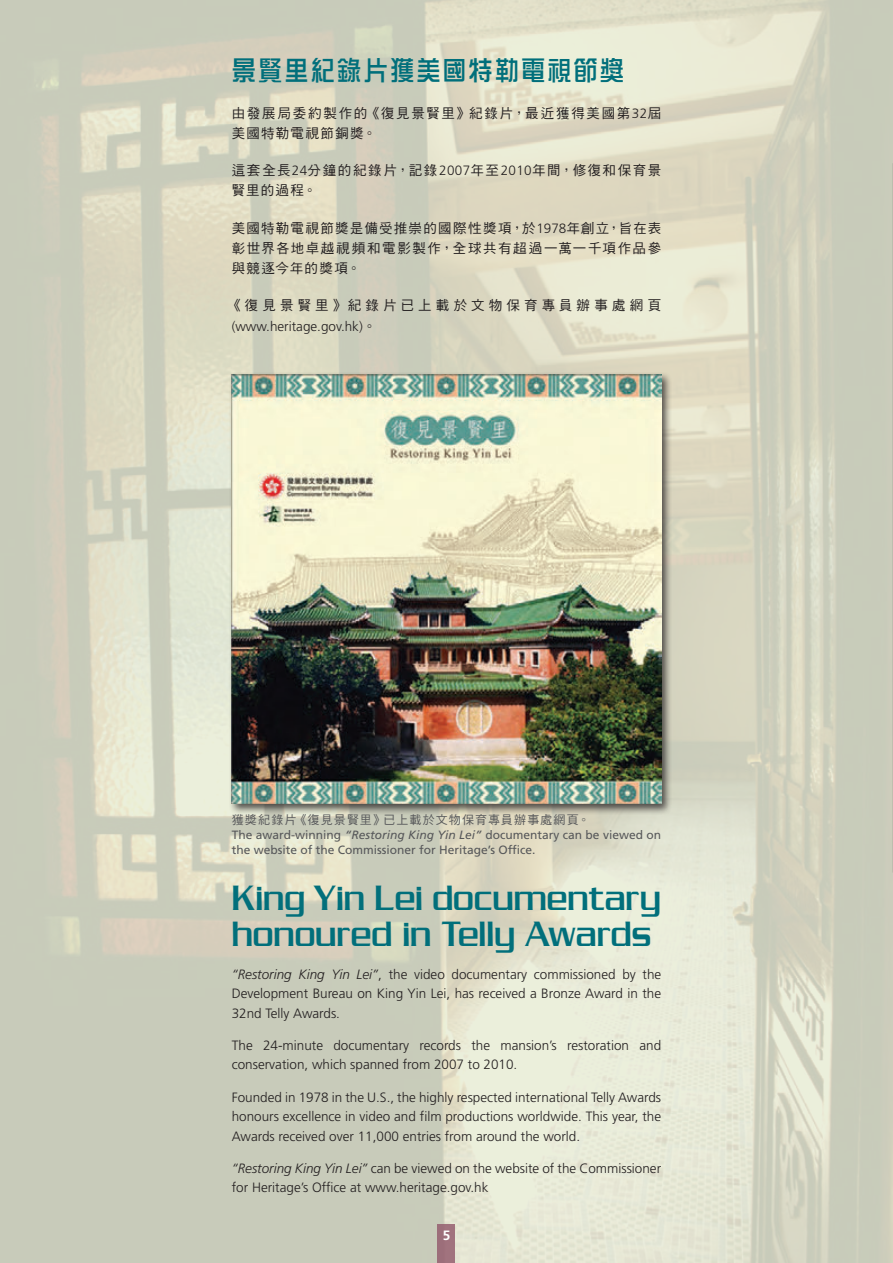
<style>
.page{position:relative;width:893px;height:1263px;background:#fff}
.page>*{position:absolute;margin:0;border:0;box-sizing:border-box;transform-origin:0 0}
.t1{font:39px/36px "Chaney Normal";letter-spacing:-.005em;color:#016f7b;scale:.9 1}
.body_text{font:27px "DF Zong Yi Std W5";letter-spacing:.085em;color:#016f7b;scale:.9 1}
.body_text-2{font:300 13.5px/19.5px "Frutiger";color:#231f20;text-align:justify}
.t2{font:13.5px/20.2px "DF Hei Std W5";letter-spacing:.12em;color:#231f20}
.t3{font:13.5px/20.2px "DF Hei Std W5";letter-spacing:.305em;color:#231f20}
.subhead{font:700 13.5px "Frutiger";color:#fff}
.body_text-3{font:12px/15px "Frutiger";color:#57585a}
.body_text-4{font:12px "DF Hei Std W5";letter-spacing:.095em;color:#57585a}
.s1{font-family:"Frutiger";font-weight:300}
.s2{font-style:italic}
</style>
<div class="page">
<img style="left:0;top:0;width:893px;height:1263px">
<svg style="left:892px;top:163px;width:1px;height:853px"></svg>
<div style="left:229px;top:371px;width:443px;height:444px;background:#231f20;opacity:.75"></div>
<img style="left:232px;top:374px;width:429px;height:430px">
<div style="left:438px;top:1225px;width:17px;height:38px;background:#a0727e"></div>
<p class="body_text" style="left:232px;top:56px;width:437px">景賢里紀錄片獲美國特勒電視節獎</p>
<p class="t2" style="left:232px;top:102px;width:431px">由發展局委約製作的《復見景賢里》紀錄片，最近獲得美國第<span class="s1">32</span>屆美國特勒電視節銅獎。</p>
<p class="t2" style="left:232px;top:160px;width:431px">這套全長<span class="s1">24</span>分鐘的紀錄片，記錄<span class="s1">2007</span>年至<span class="s1">2010</span>年間，修復和保育景賢里的過程。</p>
<p class="t2" style="left:232px;top:218px;width:431px;text-align:justify">美國特勒電視節獎是備受推崇的國際性獎項，於<span class="s1">1978</span>年創立，旨在表彰世界各地卓越視頻和電影製作，全球共有超過一萬一千項作品參與競逐今年的獎項。</p>
<p class="t3" style="left:232px;top:295px;width:431px;text-indent:-4px">《復見景賢里》紀錄片已上載於文物保育專員辦事處網頁<span class="s1">(www.heritage.gov.hk)</span>。</p>
<p class="body_text-4" style="left:232px;top:813px;width:360px">獲獎紀錄片《復見景賢里》已上載於文物保育專員辦事處網頁。</p>
<p class="body_text-3" style="left:232px;top:827px;width:431px">The award-winning <span class="s2">“Restoring King Yin Lei”</span> documentary can be viewed on the website of the Commissioner for Heritage’s Office.</p>
<p class="t1" style="left:232px;top:879px;width:479px">King Yin Lei documentary honoured in Telly Awards</p>
<p class="body_text-2" style="left:232px;top:964px;width:431px"><span class="s2">“Restoring King Yin Lei”</span>, the video documentary commissioned by the Development Bureau on King Yin Lei, has received a Bronze Award in the 32nd Telly Awards.</p>
<p class="body_text-2" style="left:232px;top:1035px;width:431px">The 24-minute documentary records the mansion’s restoration and conservation, which spanned from 2007 to 2010.</p>
<p class="body_text-2" style="left:232px;top:1087px;width:431px">Founded in 1978 in the U.S., the highly respected international Telly Awards honours excellence in video and film productions worldwide. This year, the Awards received over 11,000 entries from around the world.</p>
<p class="body_text-2" style="left:232px;top:1158px;width:431px"><span class="s2">“Restoring King Yin Lei”</span> can be viewed on the website of the Commissioner for Heritage’s Office at www.heritage.gov.hk</p>
<p class="subhead" style="left:443px;top:1227px;width:9px">5</p>
</div>
